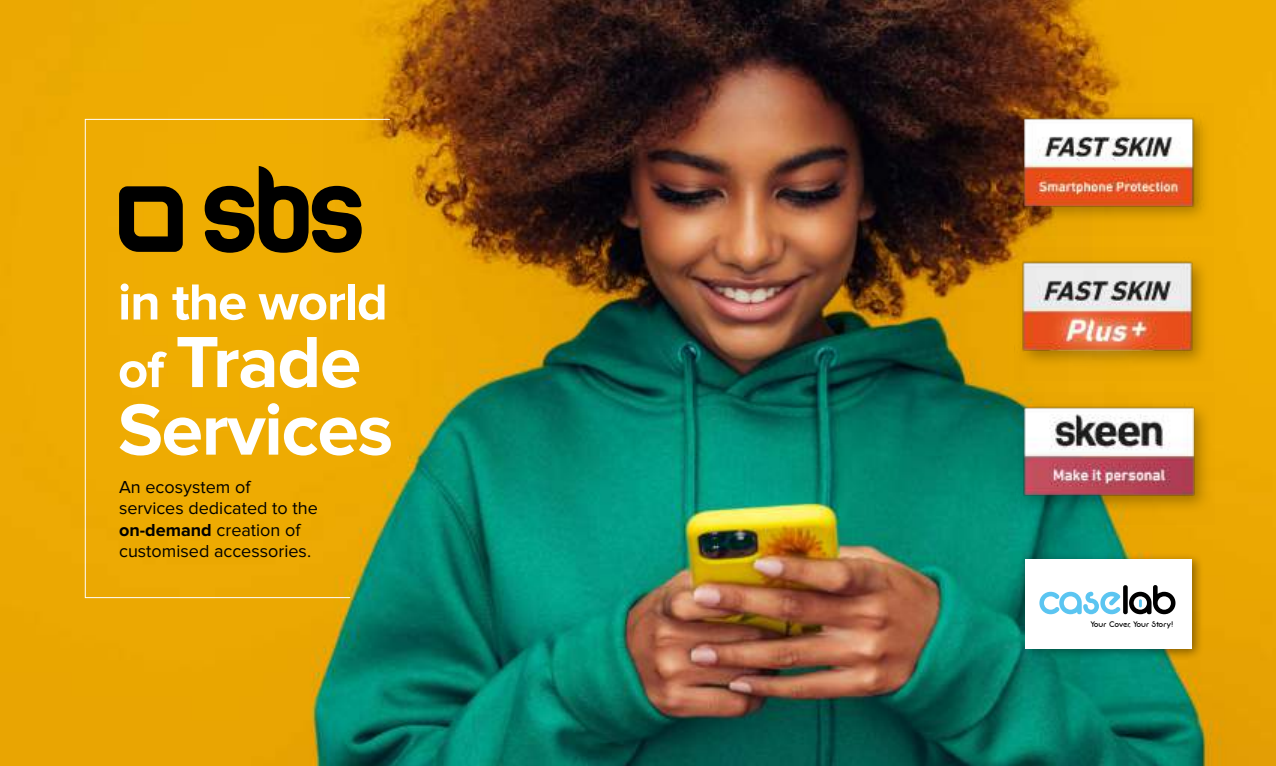
<style>
.page{position:relative;width:1276px;height:766px;background:#fff}
.page>*{position:absolute;margin:0;border:0;box-sizing:border-box;transform-origin:0 0}
.t1{font:700 75px/67.5px "Proxima Nova";letter-spacing:-.02em;color:#fff}
.t2{font:700 52.5px "Proxima Nova";letter-spacing:-.02em;color:#fff}
.t3{font:18px/21.6px "Proxima Nova";color:#000}
.t4{font:8.25px "Neon 80 s";letter-spacing:-.015em;color:#000}
.s1{font-size:52.5px}
.s2{font-weight:700}
</style>
<div class="page">
<img style="left:0;top:0;width:1276px;height:765px">
<div style="left:85px;top:119px;width:305px;height:479px;background:#eeab02"></div>
<svg style="left:119px;top:186px;width:64px;height:66px;background:#4f3900"></svg>
<svg style="left:205px;top:166px;width:157px;height:87px;background:#755500"></svg>
<img style="left:1014px;top:103px;width:199px;height:133px">
<img style="left:1014px;top:248px;width:199px;height:132px">
<img style="left:1015px;top:392px;width:199px;height:133px">
<div style="left:1019px;top:552px;width:184px;height:108px;background:#000;opacity:.4"></div>
<div style="left:1025px;top:559px;width:167px;height:90px;background:#fff"></div>
<svg style="left:1039px;top:585px;width:136px;height:29px"></svg>
<h2 class="t2" style="left:118px;top:272px;width:271px">in the world</h2>
<h1 class="t1" style="left:118px;top:330px;width:277px"><span class="s1">of</span> Trade<br>Services</h1>
<p class="t3" style="left:119px;top:476px;width:200px">An ecosystem of services dedicated to the <span class="s2">on-demand</span> creation of customised accessories.</p>
<p class="t4" style="left:1090px;top:619px;width:84px">Your Cover, Your Story!</p>
</div>
